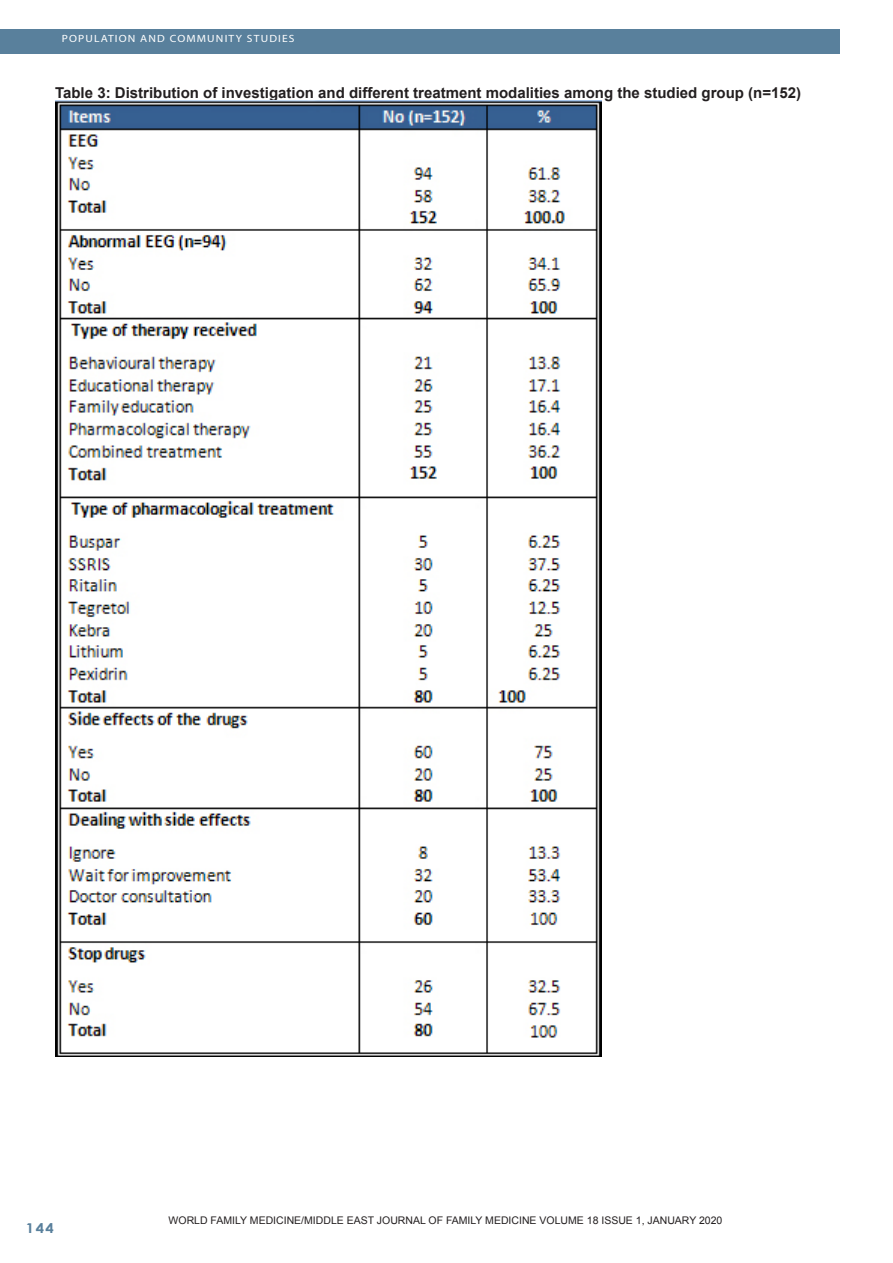
<style>
.page{position:relative;width:893px;height:1263px;background:#fff}
.page>*{position:absolute;margin:0;border:0;box-sizing:border-box;transform-origin:0 0}
.t1{font:700 15px "Arial";color:#231f20}
.t2{font:700 13.5px "Century Gothic";color:#59809c;scale:1.1 1}
.Footnote_Text{font:10.5px "Arial";color:#231f20}
.t3{font:10.5px "Myriad";letter-spacing:.1em;color:#fff;scale:1.1 1}
</style>
<div class="page">
<div style="left:0;top:30px;width:840px;height:24px;background:#59809c"></div>
<img style="left:55px;top:101px;width:546px;height:955px">
<p class="t3" style="left:62px;top:34px;width:213px">POPULATION AND COMMUNITY STUDIES</p>
<p class="t1" style="left:55px;top:83px;width:748px">Table 3: Distribution of investigation and different treatment modalities among the studied group (n=152)</p>
<p class="t2" style="left:26px;top:1217px;width:27px">144</p>
<p class="Footnote_Text" style="left:169px;top:1214px;width:555px">WORLD FAMILY MEDICINE/MIDDLE EAST JOURNAL OF FAMILY MEDICINE VOLUME 18 ISSUE 1, JANUARY 2020</p>
</div>
